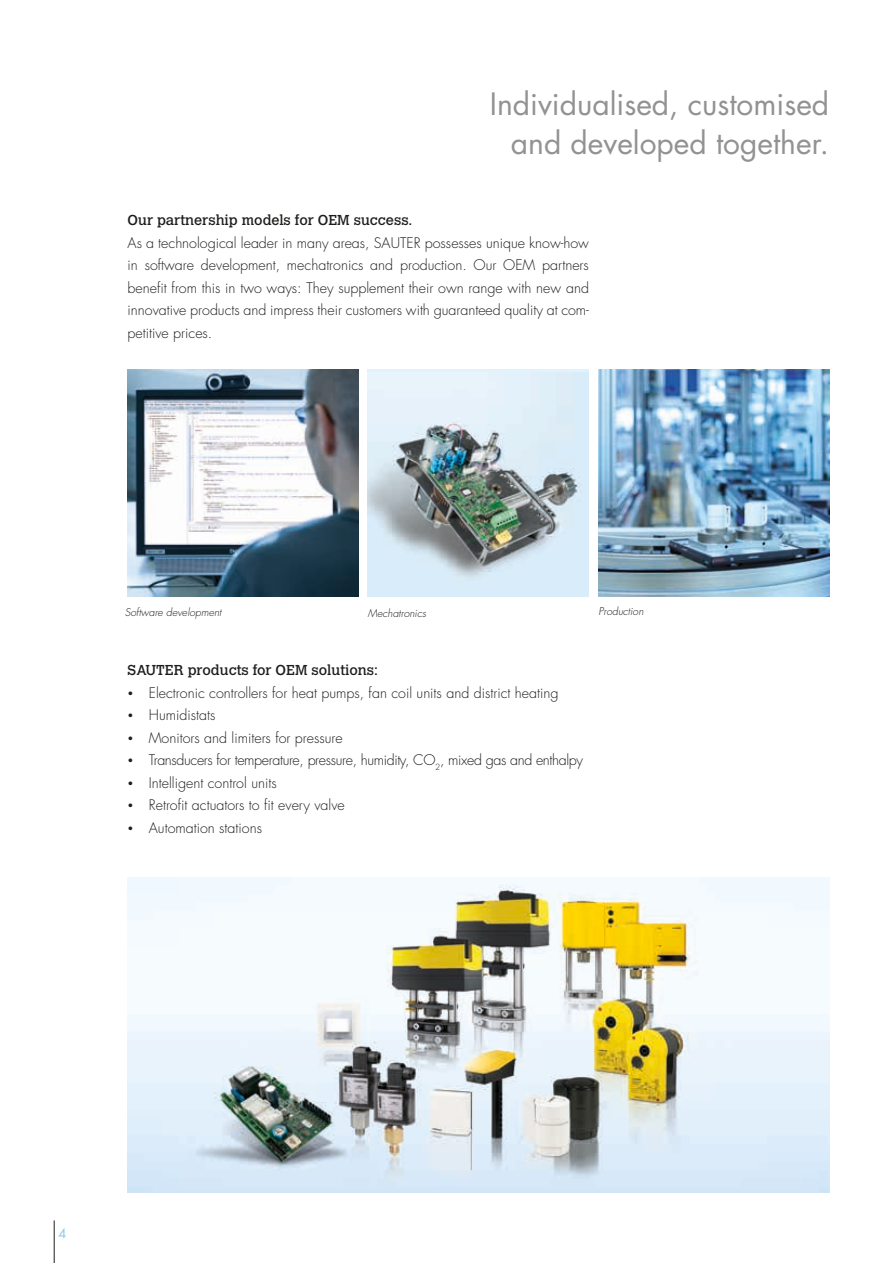
<style>
.page{position:relative;width:893px;height:1263px;background:#fff}
.page>*{position:absolute;margin:0;border:0;box-sizing:border-box;transform-origin:0 0}
.t1{font:30px/39px "Futura";color:#939292;text-align:right}
.t2{font:300 14.25px/22.5px "Futura";color:#1d1d1b;text-align:justify}
.t3{font:300 14.25px "Futura";letter-spacing:-.025em;color:#1d1d1b}
.t4{font:14.25px "Calvert MT Pro";color:#1d1d1b}
.t5{font:12.75px "Futura";color:#85caf1}
.t6{font:italic 300 10.5px "Futura";color:#1d1d1b}
.s1{font-size:9.75px}
</style>
<div class="page">
<img style="left:128px;top:369px;width:230px;height:227px">
<img style="left:368px;top:372px;width:221px;height:224px">
<img style="left:598px;top:369px;width:231px;height:227px">
<hr style="left:54px;top:1220px;width:1px;height:43px;background:#1d1d1b">
<img style="left:128px;top:878px;width:701px;height:314px">
<h1 class="t1" style="left:490px;top:85px;width:341px">Individualised, customised and developed together.</h1>
<p class="t4" style="left:128px;top:212px;width:286px">Our partnership models for OEM success.</p>
<p class="t2" style="left:128px;top:231px;width:463px">As a technological leader in many areas, SAUTER possesses unique know-how in software development, mechatronics and production. Our OEM partners benefit from this in two ways: They supplement their own range with new and innovative products and impress their customers with guaranteed quality at com&shy;petitive prices.</p>
<p class="t6" style="left:125px;top:606px;width:98px">Software development</p>
<p class="t6" style="left:368px;top:606px;width:60px">Mechatronics</p>
<p class="t6" style="left:598px;top:604px;width:47px">Production</p>
<p class="t4" style="left:128px;top:662px;width:252px">SAUTER products for OEM solutions:</p>
<p class="t2" style="left:128px;top:681px;width:432px"><span class="s1">•</span> Electronic controllers for heat pumps, fan coil units and district heating</p>
<p class="t2" style="left:128px;top:704px;width:89px"><span class="s1">•</span> Humidistats</p>
<p class="t2" style="left:128px;top:726px;width:217px"><span class="s1">•</span> Monitors and limiters for pressure</p>
<p class="t3" style="left:128px;top:751px;width:457px"><span class="s1">•</span> Transducers for temperature, pressure, humidity, CO<sub>2</sub>, mixed gas and enthalpy</p>
<p class="t2" style="left:128px;top:771px;width:151px"><span class="s1">•</span> Intelligent control units</p>
<p class="t2" style="left:128px;top:794px;width:219px"><span class="s1">•</span> Retrofit actuators to fit every valve</p>
<p class="t2" style="left:128px;top:816px;width:136px"><span class="s1">•</span> Automation stations</p>
<p class="t5" style="left:58px;top:1225px;width:9px">4</p>
</div>
